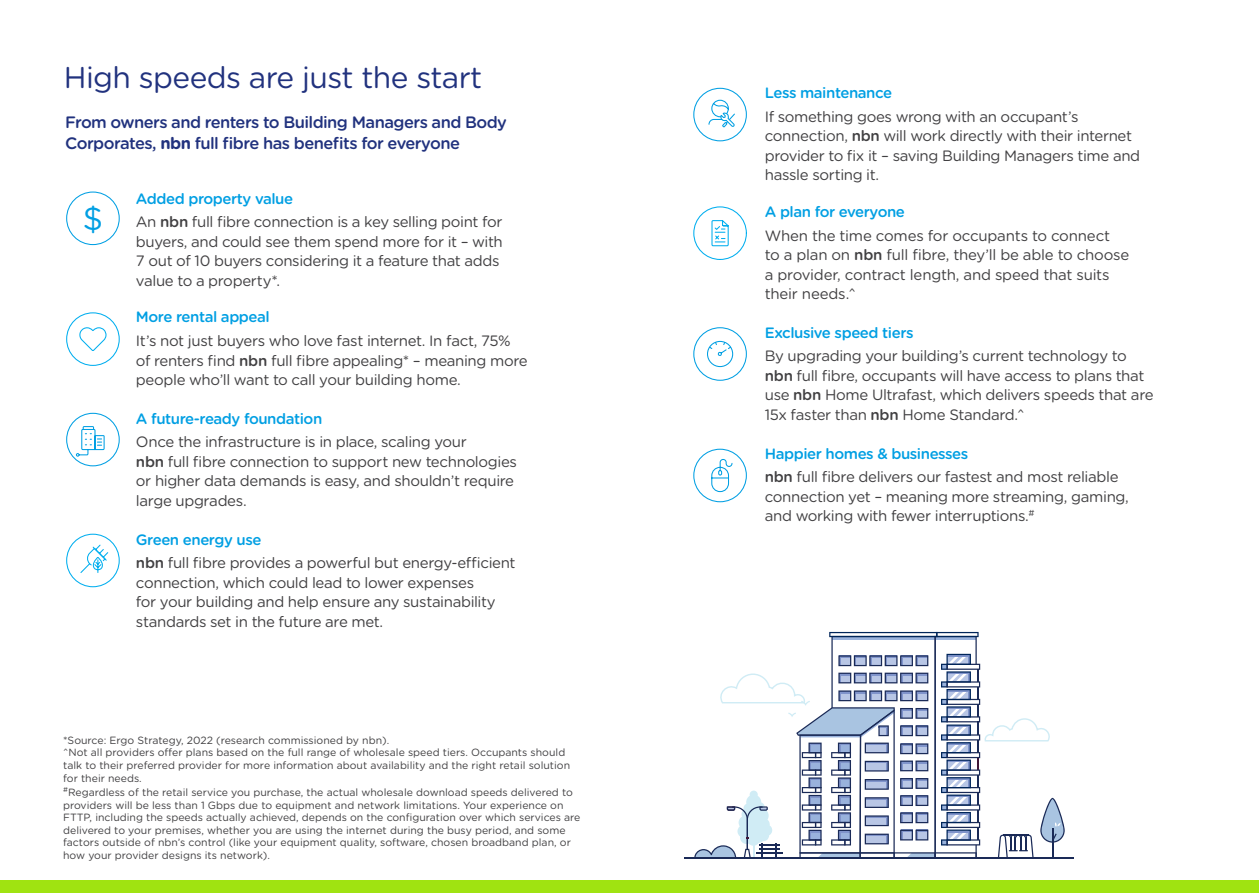
<style>
.page{position:relative;width:1259px;height:893px;background:#fff}
.page>*{position:absolute;margin:0;border:0;box-sizing:border-box;transform-origin:0 0}
.t1{font:32.1px "Gotham Rounded";color:#009fe3}
.t2{font:30px "Gotham Rounded";letter-spacing:-.02em;color:#21327e}
.t3{font:500 16.5px/21px "Gotham Rounded";letter-spacing:-.035em;color:#21327e}
.t4{font:15px/19.5px "Gotham Rounded";letter-spacing:-.025em;color:#414042}
.t5{font:500 15px "Gotham Rounded";letter-spacing:-.03em;color:#009fe3}
.t6{font:10.5px/12.6px "Gotham Rounded";color:#414042}
.s1{font-weight:700}
.s2{font-weight:500;color:#009fe3}
.s3{font-weight:500}
</style>
<div class="page">
<div style="left:66px;top:192px;width:54px;height:53px;border:1px solid #009fe3;border-radius:50%"></div>
<svg style="left:693px;top:87px;width:54px;height:55px"></svg>
<svg style="left:66px;top:412px;width:54px;height:55px"></svg>
<hr style="left:684px;top:858px;width:389px;height:1px;background:#1a2a57">
<svg style="left:694px;top:632px;width:370px;height:226px"></svg>
<svg style="left:693px;top:327px;width:54px;height:54px"></svg>
<svg style="left:693px;top:206px;width:54px;height:54px"></svg>
<svg style="left:66px;top:533px;width:54px;height:55px"></svg>
<div style="left:66px;top:312px;width:54px;height:54px;border:1px solid #00aeef;border-radius:50%"></div>
<svg style="left:79px;top:327px;width:28px;height:24px"></svg>
<div style="left:693px;top:449px;width:54px;height:53px;border:1px solid #009fe3;border-radius:50%"></div>
<svg style="left:711px;top:459px;width:22px;height:34px"></svg>
<div style="left:0;top:880px;width:1259px;height:13px;background:#a0e311"></div>
<h2 class="t2" style="left:64px;top:57px;width:420px">High speeds are just the start</h2>
<p class="t3" style="left:65px;top:111px;width:443px">From owners and renters to Building Managers and Body<br>Corporates, <span class="s1">nbn</span> full fibre has benefits for everyone</p>
<h1 class="t1" style="left:83px;top:196px;width:22px">$</h1>
<p class="t4" style="left:136px;top:186px;width:368px;line-height:23.7px"><span class="s2">Added property value<br></span>An <span class="s3">nbn</span> full fibre connection is a key selling point for</p>
<p class="t4" style="left:136px;top:231px;width:368px">buyers, and could see them spend more for it – with<br>7 out of 10 buyers considering it a feature that adds value to a property*.</p>
<p class="t5" style="left:136px;top:306px;width:135px">More rental appeal</p>
<p class="t4" style="left:136px;top:330px;width:393px">It’s not just buyers who love fast internet. In fact, 75% of renters find <span class="s3">nbn</span> full fibre appealing* – meaning more people who’ll want to call your building home.</p>
<p class="t5" style="left:136px;top:408px;width:188px">A future-ready foundation</p>
<p class="t4" style="left:136px;top:432px;width:382px">Once the infrastructure is in place, scaling your<br><span class="s3">nbn</span> full fibre connection to support new technologies or higher data demands is easy, and shouldn’t require large upgrades.</p>
<p class="t4" style="left:136px;top:527px;width:381px;line-height:23.7px"><span class="s2">Green energy use<br></span><span class="s3">nbn</span> full fibre provides a powerful but energy-efficient</p>
<p class="t4" style="left:136px;top:572px;width:361px">connection, which could lead to lower expenses for your building and help ensure any sustainability standards set in the future are met.</p>
<p class="t6" style="left:63px;top:733px;width:508px">*Source: Ergo Strategy, 2022 (research commissioned by nbn).<br>^Not all providers offer plans based on the full range of wholesale speed tiers. Occupants should talk to their preferred provider for more information about availability and the right retail solution for their needs.</p>
<p class="t6" style="left:63px;top:785px;width:519px"><sup>#</sup>Regardless of the retail service you purchase, the actual wholesale download speeds delivered to providers will be less than 1 Gbps due to equipment and network limitations. Your experience on FTTP, including the speeds actually achieved, depends on the configuration over which services are delivered to your premises, whether you are using the internet during the busy period, and some factors outside of nbn’s control (like your equipment quality, software, chosen broadband plan, or how your provider designs its network).</p>
<p class="t5" style="left:765px;top:82px;width:129px">Less maintenance</p>
<p class="t4" style="left:765px;top:106px;width:377px">If something goes wrong with an occupant’s connection, <span class="s3">nbn</span> will work directly with their internet provider to fix it – saving Building Managers time and hassle sorting it.</p>
<p class="t5" style="left:765px;top:201px;width:142px">A plan for everyone</p>
<p class="t4" style="left:765px;top:225px;width:366px">When the time comes for occupants to connect<br>to a plan on <span class="s3">nbn</span> full fibre, they’ll be able to choose a provider, contract length, and speed that suits their needs.^</p>
<p class="t5" style="left:765px;top:322px;width:150px">Exclusive speed tiers</p>
<p class="t4" style="left:765px;top:346px;width:390px">By upgrading your building’s current technology to <span class="s3">nbn</span> full fibre, occupants will have access to plans that use <span class="s3">nbn</span> Home Ultrafast, which delivers speeds that are 15x faster than <span class="s3">nbn</span> Home Standard.^</p>
<p class="t4" style="left:765px;top:441px;width:355px;line-height:23.7px"><span class="s2">Happier homes &amp; businesses<br></span><span class="s3">nbn</span> full fibre delivers our fastest and most reliable</p>
<p class="t4" style="left:765px;top:486px;width:366px">connection yet – meaning more streaming, gaming, and working with fewer interruptions.<sup>#</sup></p>
</div>
